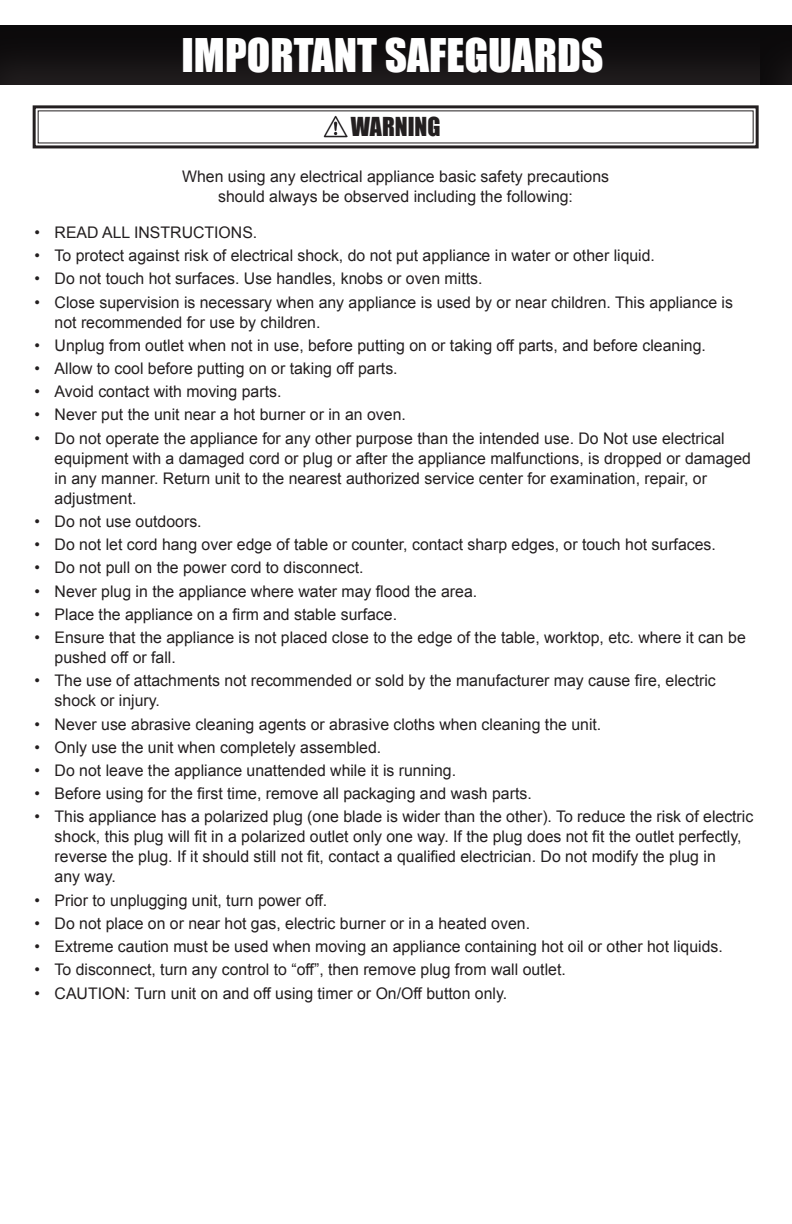
<style>
.page{position:relative;width:792px;height:1224px;background:#fff}
.page>*{position:absolute;margin:0;border:0;box-sizing:border-box;transform-origin:0 0}
.t1{font:42.6px "Impact";color:#fff}
.t2{font:24px "Impact";color:#231f20}
.t3{font:16px/20px "Arial";color:#231f20}
</style>
<div class="page">
<div style="left:0;top:23px;width:792px;height:64px;background:#231f20;opacity:.75"></div>
<div style="left:760px;top:23px;width:32px;height:64px;background:#0d0b0c"></div>
<svg style="left:32px;top:105px;width:727px;height:44px"></svg>
<img style="left:323px;top:116px;width:25px;height:22px">
<h1 class="t1" style="left:182px;top:22px;width:423px">IMPORTANT SAFEGUARDS</h1>
<h2 class="t2" style="left:351px;top:108px;width:91px">WARNING</h2>
<p class="t3" style="left:182px;top:167px;width:428px;text-align:center">When using any electrical appliance basic safety precautions should always be observed including the following:</p>
<p class="t3" style="left:35px;top:222px;width:224px">• READ ALL INSTRUCTIONS.</p>
<p class="t3" style="left:35px;top:246px;width:622px">• To protect against risk of electrical shock, do not put appliance in water or other liquid.</p>
<p class="t3" style="left:35px;top:269px;width:449px">• Do not touch hot surfaces. Use handles, knobs or oven mitts.</p>
<p class="t3" style="left:55px;top:292px;width:680px;text-indent:-20px">• Close supervision is necessary when any appliance is used by or near children. This appliance is not recommended for use by children.</p>
<p class="t3" style="left:35px;top:335px;width:673px">• Unplug from outlet when not in use, before putting on or taking off parts, and before cleaning.</p>
<p class="t3" style="left:35px;top:359px;width:365px">• Allow to cool before putting on or taking off parts.</p>
<p class="t3" style="left:35px;top:382px;width:248px">• Avoid contact with moving parts.</p>
<p class="t3" style="left:35px;top:405px;width:373px">• Never put the unit near a hot burner or in an oven.</p>
<p class="t3" style="left:55px;top:428px;width:698px;text-indent:-20px">• Do not operate the appliance for any other purpose than the intended use. Do Not use electrical equipment with a damaged cord or plug or after the appliance malfunctions, is dropped or damaged in any manner. Return unit to the nearest authorized service center for examination, repair, or adjustment.</p>
<p class="t3" style="left:35px;top:511px;width:169px">• Do not use outdoors.</p>
<p class="t3" style="left:35px;top:535px;width:683px">• Do not let cord hang over edge of table or counter, contact sharp edges, or touch hot surfaces.</p>
<p class="t3" style="left:35px;top:558px;width:331px">• Do not pull on the power cord to disconnect.</p>
<p class="t3" style="left:35px;top:581px;width:444px">• Never plug in the appliance where water may flood the area.</p>
<p class="t3" style="left:35px;top:604px;width:364px">• Place the appliance on a firm and stable surface.</p>
<p class="t3" style="left:55px;top:628px;width:693px;text-indent:-20px">• Ensure that the appliance is not placed close to the edge of the table, worktop, etc. where it can be pushed off or fall.</p>
<p class="t3" style="left:55px;top:671px;width:663px;text-indent:-20px">• The use of attachments not recommended or sold by the manufacturer may cause fire, electric shock or injury.</p>
<p class="t3" style="left:35px;top:714px;width:568px">• Never use abrasive cleaning agents or abrasive cloths when cleaning the unit.</p>
<p class="t3" style="left:35px;top:737px;width:348px">• Only use the unit when completely assembled.</p>
<p class="t3" style="left:35px;top:761px;width:423px">• Do not leave the appliance unattended while it is running.</p>
<p class="t3" style="left:35px;top:784px;width:499px">• Before using for the first time, remove all packaging and wash parts.</p>
<p class="t3" style="left:55px;top:807px;width:700px;text-indent:-20px">• This appliance has a polarized plug (one blade is wider than the other). To reduce the risk of electric shock, this plug will fit in a polarized outlet only one way. If the plug does not fit the outlet perfectly, reverse the plug. If it should still not fit, contact a qualified electrician. Do not modify the plug in<br>any way.</p>
<p class="t3" style="left:35px;top:890px;width:294px">• Prior to unplugging unit, turn power off.</p>
<p class="t3" style="left:35px;top:913px;width:497px">• Do not place on or near hot gas, electric burner or in a heated oven.</p>
<p class="t3" style="left:35px;top:937px;width:690px">• Extreme caution must be used when moving an appliance containing hot oil or other hot liquids.</p>
<p class="t3" style="left:35px;top:960px;width:533px">• To disconnect, turn any control to “off”, then remove plug from wall outlet.</p>
<p class="t3" style="left:35px;top:983px;width:474px">• CAUTION: Turn unit on and off using timer or On/Off button only.</p>
</div>
